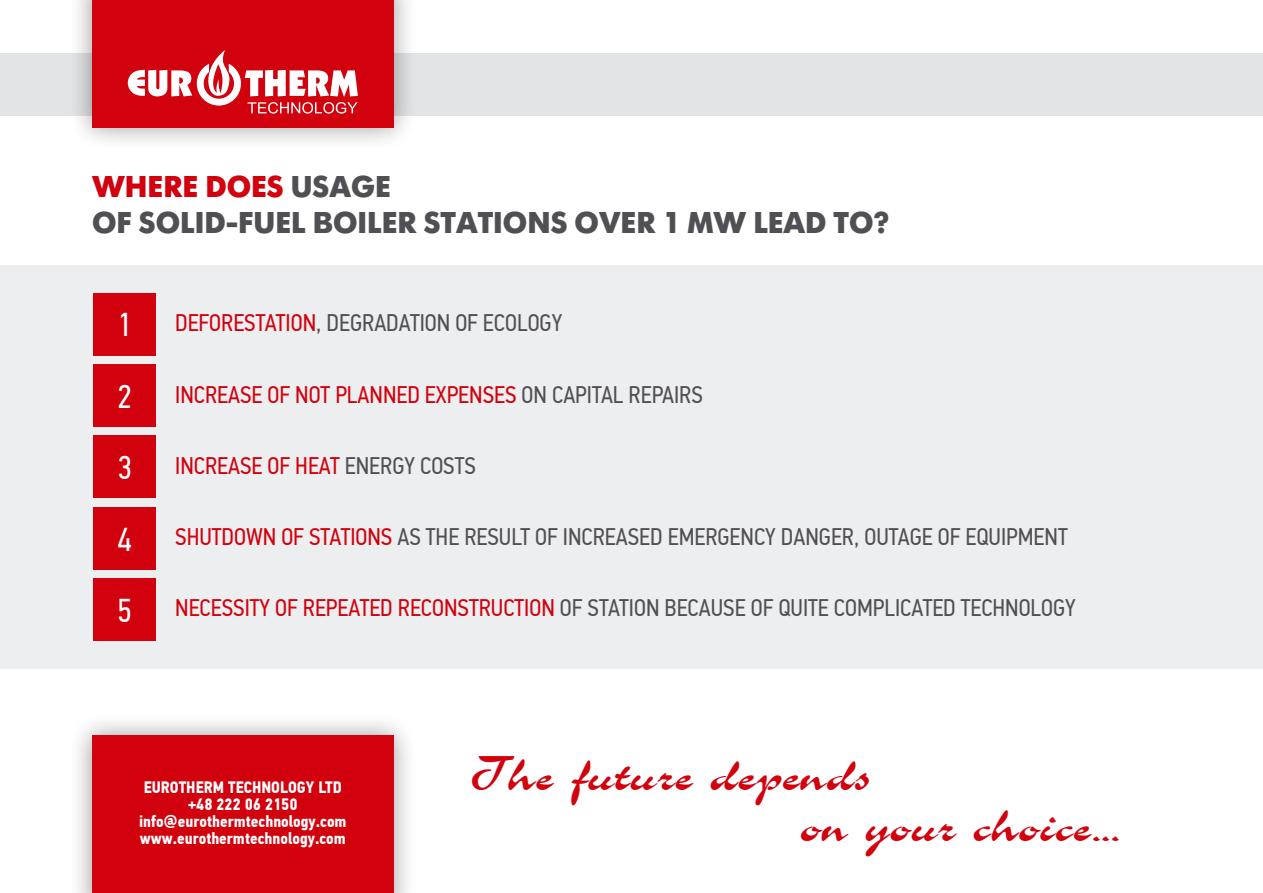
<style>
.page{position:relative;width:1263px;height:893px;background:#fff}
.page>*{position:absolute;margin:0;border:0;box-sizing:border-box;transform-origin:0 0}
.t1{font:49.35px/50.2px "Corrida Cyrillic";color:#d1010e}
.t2{font:33px/71.4px "PF Din Text Cond Pro";color:#fff;text-align:justify}
.t3{font:30px/36px "Futuris XC";color:#504f53}
.t4{font:24px "PF Din Text Cond Pro";color:#504f53}
.t5{font:24px "PF Din Text Cond Pro";color:#d1010e}
.t6{font:700 16.5px/16.8px "PF Din Text Cond Pro";color:#fff;text-align:center}
.s1{color:#d1010e}
.s2{color:#504f53}
</style>
<div class="page">
<div style="left:0;top:265px;width:1263px;height:403px;background:#edeeef"></div>
<div style="left:68px;top:712px;width:350px;height:181px;background:#000;opacity:.4"></div>
<div style="left:92px;top:736px;width:301px;height:157px;background:#d1010e"></div>
<div style="left:0;top:53px;width:1263px;height:63px;background:#e3e4e6"></div>
<div style="left:68px;top:0;width:350px;height:151px;background:#000;opacity:.4"></div>
<div style="left:92px;top:0;width:301px;height:127px;background:#d1010e"></div>
<svg style="left:128px;top:50px;width:230px;height:64px"></svg>
<div style="left:94px;top:293px;width:62px;height:62px;background:#d1010e"></div>
<div style="left:94px;top:364px;width:62px;height:63px;background:#d1010e"></div>
<div style="left:94px;top:436px;width:62px;height:62px;background:#d1010e"></div>
<div style="left:94px;top:507px;width:62px;height:63px;background:#d1010e"></div>
<div style="left:94px;top:578px;width:62px;height:63px;background:#d1010e"></div>
<p class="t3" style="left:92px;top:169px;width:799px"><span class="s1">WHERE DOES</span> USAGE<br>OF SOLID-FUEL BOILER STATIONS OVER 1 MW LEAD TO?</p>
<h2 class="t2" style="left:118px;top:289px;width:16px">1<br>2<br>3<br>4<br>5</h2>
<p class="t4" style="left:175px;top:309px;width:389px"><span class="s1">DEFORESTATION</span>, DEGRADATION OF ECOLOGY</p>
<p class="t5" style="left:175px;top:380px;width:529px">INCREASE OF NOT PLANNED EXPENSES <span class="s2">ON CAPITAL REPAIRS</span></p>
<p class="t5" style="left:175px;top:451px;width:302px">INCREASE OF HEAT <span class="s2">ENERGY COSTS</span></p>
<p class="t4" style="left:175px;top:523px;width:894px"><span class="s1">SHUTDOWN OF STATIONS</span> AS THE RESULT OF INCREASED EMERGENCY DANGER, OUTAGE OF EQUIPMENT</p>
<p class="t4" style="left:175px;top:594px;width:902px"><span class="s1">NECESSITY OF REPEATED RECONSTRUCTION</span> OF STATION BECAUSE OF QUITE COMPLICATED TECHNOLOGY</p>
<p class="t6" style="left:139px;top:780px;width:209px">EUROTHERM TECHNOLOGY LTD +48 222 06 2150 info@eurothermtechnology.com www.eurothermtechnology.com</p>
<h1 class="t1" style="left:801px;top:750px;width:321px;text-indent:-329px">The future depends<br>on your choice...</h1>
</div>
